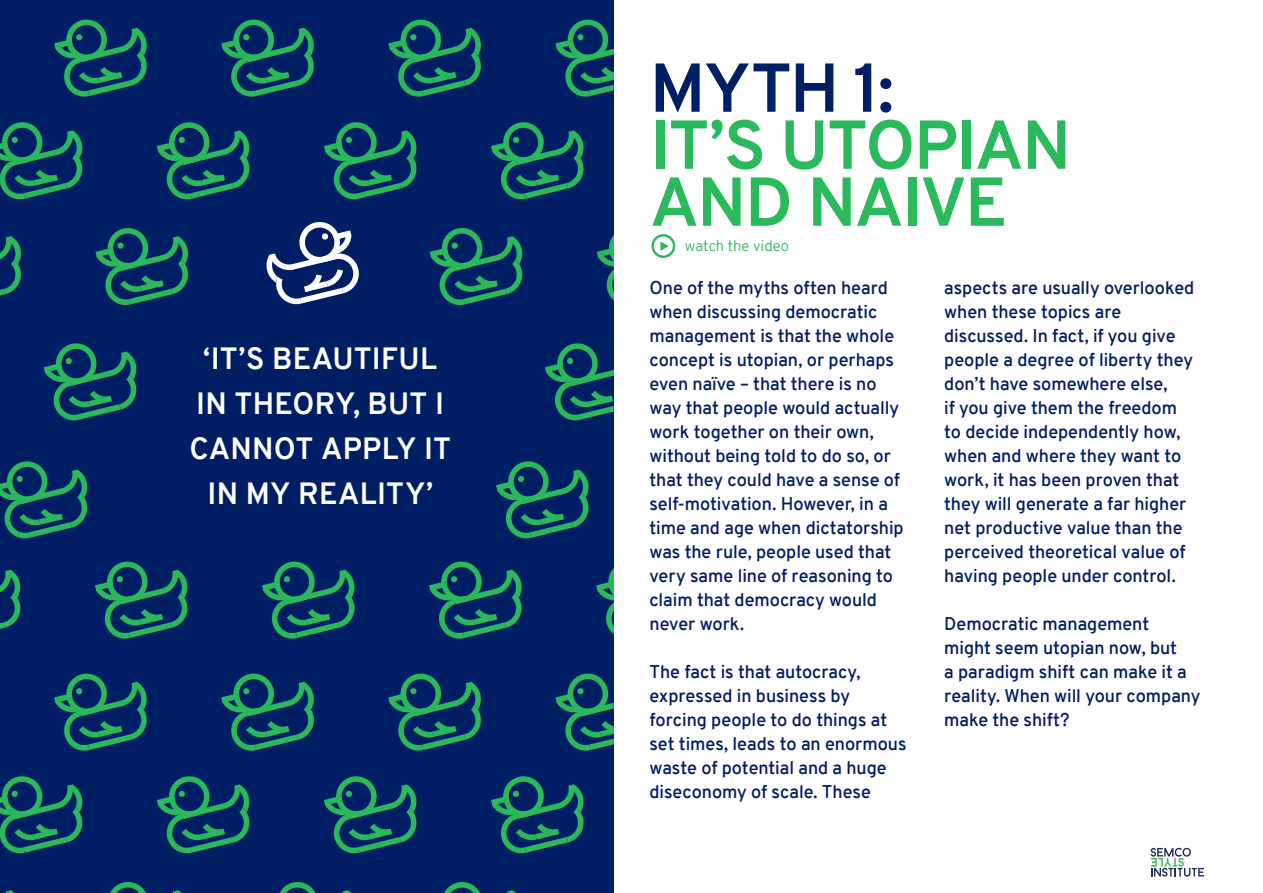
<style>
.page{position:relative;width:1263px;height:893px;background:#fff}
.page>*{position:absolute;margin:0;border:0;box-sizing:border-box;transform-origin:0 0}
.t1{font:700 69px/57px "Overpass";letter-spacing:-.03em;color:#2ab95b}
.t2{font:700 69px "Overpass";color:#001e64}
.t3{font:700 30px/45px "Overpass";letter-spacing:.01em;color:#fff;text-align:center}
.t4{font:600 18px/24px "Overpass";color:#001e64}
.t5{font:300 15px "Overpass";color:#2ab95b}
</style>
<div class="page">
<svg style="left:1151px;top:848px;width:53px;height:29px"></svg>
<div style="left:0;top:0;width:614px;height:664px;background:#001e64"></div>
<svg style="left:596px;top:568px;width:18px;height:67px"></svg>
<svg style="left:496px;top:461px;width:93px;height:78px"></svg>
<svg style="left:545px;top:343px;width:69px;height:78px"></svg>
<svg style="left:266px;top:222px;width:93px;height:83px"></svg>
<div style="left:322px;top:233px;width:6px;height:7px;background:#fff;border-radius:3px"></div>
<svg style="left:597px;top:235px;width:17px;height:65px"></svg>
<svg style="left:157px;top:122px;width:93px;height:78px"></svg>
<svg style="left:178px;top:136px;width:7px;height:7px"></svg>
<svg style="left:491px;top:122px;width:93px;height:78px"></svg>
<div style="left:513px;top:136px;width:6px;height:7px;background:#2ab85b;border-radius:3px"></div>
<svg style="left:54px;top:19px;width:93px;height:78px"></svg>
<div style="left:76px;top:34px;width:7px;height:7px;background:#2ab85b;border-radius:3px"></div>
<svg style="left:555px;top:19px;width:59px;height:78px"></svg>
<div style="left:577px;top:34px;width:7px;height:7px;background:#2ab85b;border-radius:3px"></div>
<svg style="left:0;top:570px;width:21px;height:59px"></svg>
<svg style="left:429px;top:561px;width:93px;height:78px"></svg>
<div style="left:451px;top:576px;width:6px;height:7px;background:#2ab85b;border-radius:3px"></div>
<svg style="left:95px;top:228px;width:93px;height:77px"></svg>
<svg style="left:117px;top:242px;width:7px;height:7px"></svg>
<svg style="left:430px;top:228px;width:93px;height:77px"></svg>
<div style="left:451px;top:242px;width:7px;height:7px;background:#2ab85b;border-radius:3px"></div>
<svg style="left:0;top:122px;width:83px;height:78px"></svg>
<svg style="left:11px;top:136px;width:7px;height:7px"></svg>
<svg style="left:324px;top:122px;width:93px;height:78px"></svg>
<div style="left:346px;top:136px;width:6px;height:7px;background:#2ab85b;border-radius:3px"></div>
<svg style="left:388px;top:19px;width:93px;height:78px"></svg>
<div style="left:410px;top:34px;width:7px;height:7px;background:#2ab85b;border-radius:3px"></div>
<svg style="left:262px;top:561px;width:93px;height:78px"></svg>
<div style="left:284px;top:576px;width:6px;height:7px;background:#2ab85b;border-radius:3px"></div>
<svg style="left:44px;top:343px;width:93px;height:78px"></svg>
<div style="left:65px;top:358px;width:7px;height:6px;background:#2ab85b;border-radius:3px"></div>
<svg style="left:0;top:236px;width:21px;height:59px"></svg>
<svg style="left:221px;top:19px;width:93px;height:78px"></svg>
<div style="left:243px;top:34px;width:7px;height:7px;background:#2ab85b;border-radius:3px"></div>
<svg style="left:95px;top:561px;width:93px;height:78px"></svg>
<svg style="left:116px;top:576px;width:7px;height:7px"></svg>
<svg style="left:0;top:461px;width:88px;height:78px"></svg>
<div style="left:16px;top:476px;width:7px;height:6px;background:#2ab85b;border-radius:3px"></div>
<div style="left:0;top:654px;width:614px;height:239px;background:#001e64"></div>
<svg style="left:157px;top:776px;width:93px;height:78px"></svg>
<svg style="left:178px;top:790px;width:7px;height:7px"></svg>
<svg style="left:491px;top:776px;width:93px;height:78px"></svg>
<div style="left:513px;top:790px;width:6px;height:7px;background:#2ab85b;border-radius:3px"></div>
<svg style="left:54px;top:673px;width:93px;height:78px"></svg>
<div style="left:76px;top:688px;width:7px;height:7px;background:#2ab85b;border-radius:3px"></div>
<svg style="left:555px;top:673px;width:59px;height:78px"></svg>
<div style="left:577px;top:688px;width:7px;height:7px;background:#2ab85b;border-radius:3px"></div>
<svg style="left:110px;top:882px;width:36px;height:11px"></svg>
<svg style="left:173px;top:890px;width:9px;height:3px"></svg>
<svg style="left:444px;top:882px;width:36px;height:11px"></svg>
<svg style="left:507px;top:890px;width:9px;height:3px"></svg>
<svg style="left:279px;top:882px;width:37px;height:11px"></svg>
<svg style="left:342px;top:890px;width:10px;height:3px"></svg>
<svg style="left:0;top:776px;width:83px;height:78px"></svg>
<svg style="left:11px;top:790px;width:7px;height:7px"></svg>
<svg style="left:324px;top:776px;width:93px;height:78px"></svg>
<div style="left:346px;top:790px;width:6px;height:7px;background:#2ab85b;border-radius:3px"></div>
<svg style="left:388px;top:673px;width:93px;height:78px"></svg>
<div style="left:410px;top:688px;width:7px;height:7px;background:#2ab85b;border-radius:3px"></div>
<svg style="left:5px;top:890px;width:10px;height:3px"></svg>
<svg style="left:221px;top:673px;width:93px;height:78px"></svg>
<div style="left:243px;top:688px;width:7px;height:7px;background:#2ab85b;border-radius:3px"></div>
<svg style="left:651px;top:234px;width:24px;height:24px"></svg>
<h2 class="t3" style="left:189px;top:336px;width:263px">‘IT’S BEAUTIFUL<br>IN THEORY, BUT I<br>CANNOT APPLY IT<br>IN MY REALITY’</h2>
<h1 class="t2" style="left:650px;top:38px;width:245px">MYTH 1:</h1>
<h1 class="t1" style="left:650px;top:117px;width:423px">IT’S UTOPIAN<br>AND NAIVE</h1>
<p class="t5" style="left:685px;top:235px;width:106px">watch the video</p>
<p class="t4" style="left:649px;top:276px;width:256px">One of the myths often heard when discussing democratic management is that the whole concept is utopian, or perhaps even naïve – that there is no way that people would actually work together on their own, without being told to do so, or that they could have a sense of self-motivation. However, in a time and age when dictatorship was the rule, people used that very same line of reasoning to claim that democracy would never work.</p>
<p class="t4" style="left:649px;top:660px;width:259px">The fact is that autocracy, expressed in business by forcing people to do things at set times, leads to an enormous waste of potential and a huge diseconomy of scale. These</p>
<p class="t4" style="left:944px;top:276px;width:252px">aspects are usually overlooked when these topics are discussed. In fact, if you give people a degree of liberty they don’t have somewhere else,<br>if you give them the freedom to decide independently how, when and where they want to work, it has been proven that they will generate a far higher net productive value than the perceived theoretical value of having people under control.</p>
<p class="t4" style="left:944px;top:612px;width:258px">Democratic management<br>might seem utopian now, but<br>a paradigm shift can make it a reality. When will your company make the shift?</p>
</div>
